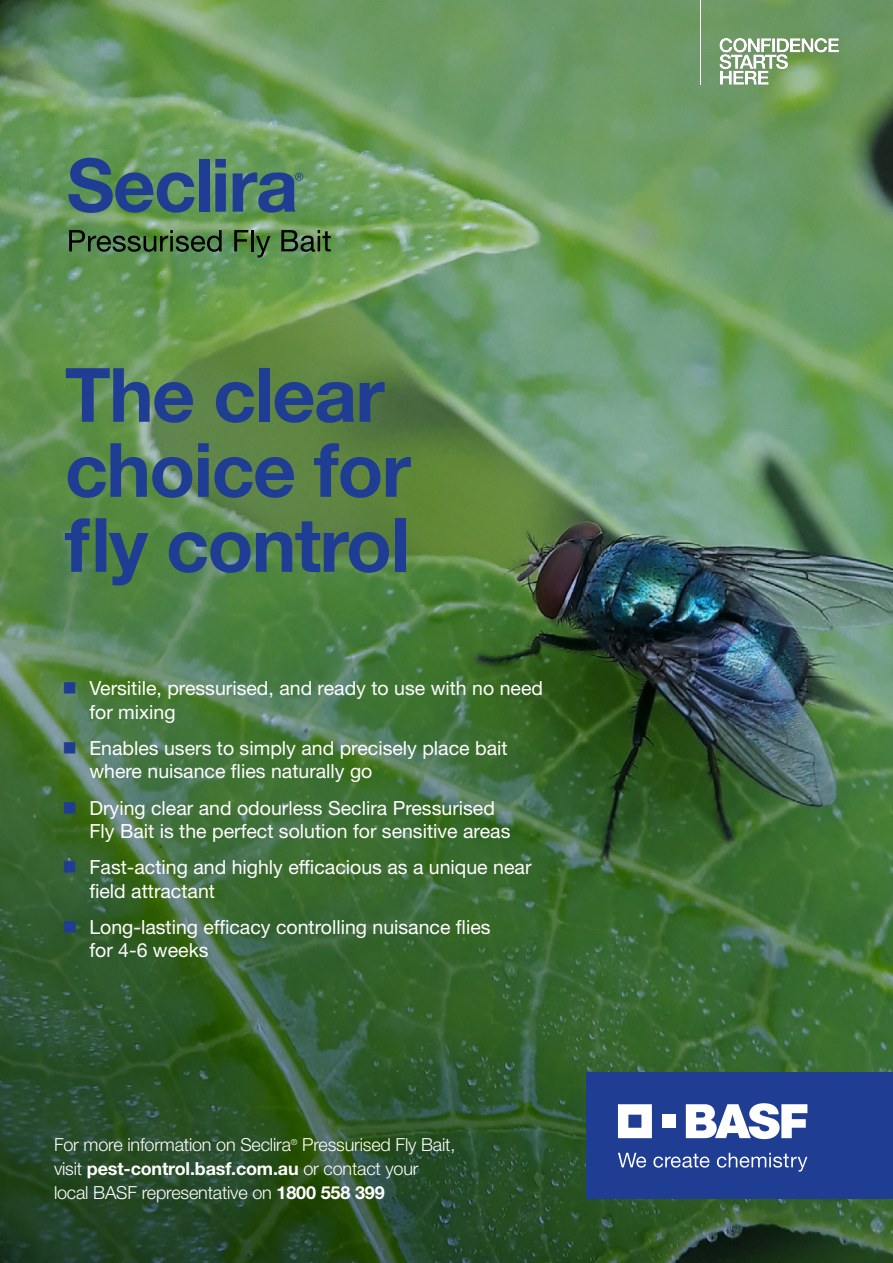
<style>
.page{position:relative;width:893px;height:1263px;background:#fff}
.page>*{position:absolute;margin:0;border:0;box-sizing:border-box;transform-origin:0 0}
.t1{font:700 75px/75px "Helvetica Neue LT Std";letter-spacing:-.02em;color:#1f3d93}
.t2{font:19.5px/23.4px "Helvetica Neue LT Std";color:#fff}
.t3{font:300 18px/24px "Helvetica Neue LT Std";letter-spacing:-.01em;color:#fff}
.s1{color:#1f3d93}
.s2{font-weight:700}
</style>
<div class="page">
<img style="left:0;top:0;width:893px;height:1263px">
<svg style="left:68px;top:158px;width:127px;height:55px"></svg>
<div style="left:199px;top:159px;width:11px;height:53px;background:#1f3d93"></div>
<svg style="left:215px;top:159px;width:11px;height:53px"></svg>
<svg style="left:233px;top:172px;width:70px;height:41px"></svg>
<svg style="left:69px;top:230px;width:153px;height:22px"></svg>
<svg style="left:234px;top:230px;width:14px;height:21px"></svg>
<hr style="left:251px;top:230px;width:3px;height:21px;background:#000">
<svg style="left:256px;top:236px;width:14px;height:22px"></svg>
<svg style="left:281px;top:230px;width:50px;height:22px"></svg>
<div style="left:586px;top:1073px;width:307px;height:126px;background:#1f3d93"></div>
<svg style="left:618px;top:1104px;width:34px;height:34px"></svg>
<div style="left:662px;top:1115px;width:13px;height:13px;background:#fff"></div>
<svg style="left:686px;top:1103px;width:121px;height:36px"></svg>
<svg style="left:618px;top:1153px;width:28px;height:14px"></svg>
<svg style="left:653px;top:1153px;width:56px;height:14px"></svg>
<svg style="left:717px;top:1153px;width:90px;height:19px"></svg>
<svg style="left:719px;top:38px;width:120px;height:47px"></svg>
<hr style="left:700px;top:0;width:1px;height:85px;background:#fff">
<h1 class="t1" style="left:65px;top:356px;width:348px">The clear choice for fly control</h1>
<p class="t2" style="left:89px;top:676px;width:455px;text-indent:-27px"><span class="s1">■</span> Versitile, pressurised, and ready to use with no need for mixing</p>
<p class="t2" style="left:89px;top:736px;width:420px;text-indent:-27px"><span class="s1">■</span> Enables users to simply and precisely place bait where nuisance flies naturally go</p>
<p class="t2" style="left:89px;top:796px;width:423px;text-indent:-27px"><span class="s1">■</span> Drying clear and odourless Seclira Pressurised<br>Fly Bait is the perfect solution for sensitive areas</p>
<p class="t2" style="left:89px;top:855px;width:444px;text-indent:-27px"><span class="s1">■</span> Fast-acting and highly efficacious as a unique near field attractant</p>
<p class="t2" style="left:89px;top:915px;width:403px;text-indent:-27px"><span class="s1">■</span> Long-lasting efficacy controlling nuisance flies for 4-6 weeks</p>
<p class="t3" style="left:54px;top:1132px;width:403px">For more information on Seclira<sup>®</sup> Pressurised Fly Bait, visit <span class="s2">pest-control.basf.com.au</span> or contact your local BASF representative on <span class="s2">1800 558 399</span></p>
</div>
